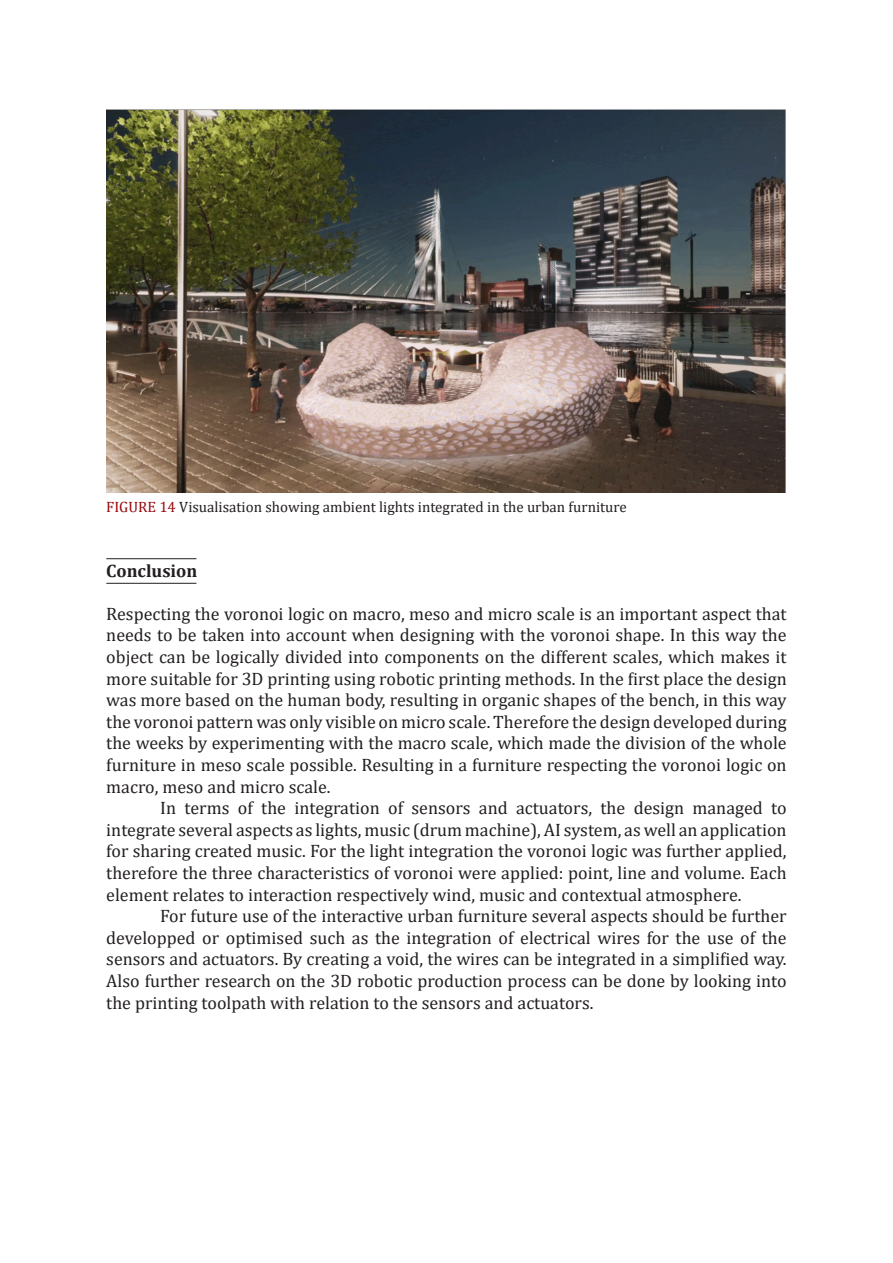
<style>
.page{position:relative;width:893px;height:1263px;background:#fff}
.page>*{position:absolute;margin:0;border:0;box-sizing:border-box;transform-origin:0 0}
.t1{font:18px/21.6px "Cambria";color:#231f20;text-align:justify}
.t2{font:700 18px "Cambria";color:#231f20}
.t3{font:15px "Cambria";color:#231f20}
.s1{color:#96080c}
</style>
<div class="page">
<img style="left:106px;top:109px;width:680px;height:383px">
<hr style="left:106px;top:558px;width:90px;height:1px;background:#231f20">
<hr style="left:106px;top:583px;width:90px;height:1px;background:#231f20">
<p class="t3" style="left:106px;top:498px;width:522px"><span class="s1">FIGURE 14</span> Visualisation showing ambient lights integrated in the urban furniture</p>
<p class="t2" style="left:106px;top:558px;width:93px">Conclusion</p>
<p class="t1" style="left:106px;top:603px;width:682px">Respecting the voronoi logic on macro, meso and micro scale is an important aspect that needs to be taken into account when designing with the voronoi shape. In this way the object can be logically divided into components on the different scales, which makes it more suitable for 3D printing using robotic printing methods. In the first place the design was more based on the human body, resulting in organic shapes of the bench, in this way the voronoi pattern was only visible on micro scale. Therefore the design developed during the weeks by experimenting with the macro scale, which made the division of the whole furniture in meso scale possible. Resulting in a furniture respecting the voronoi logic on macro, meso and micro scale.</p>
<p class="t1" style="left:106px;top:797px;width:682px;text-indent:54px">In terms of the integration of sensors and actuators, the design managed to integrate several aspects as lights, music (drum machine), AI system, as well an application for sharing created music. For the light integration the voronoi logic was further applied, therefore the three characteristics of voronoi were applied: point, line and volume. Each element relates to interaction respectively wind, music and contextual atmosphere.</p>
<p class="t1" style="left:106px;top:905px;width:682px;text-indent:54px">For future use of the interactive urban furniture several aspects should be further developped or optimised such as the integration of electrical wires for the use of the sensors and actuators. By creating a void, the wires can be integrated in a simplified way.<br>Also further research on the 3D robotic production process can be done by looking into the printing toolpath with relation to the sensors and actuators.</p>
</div>
